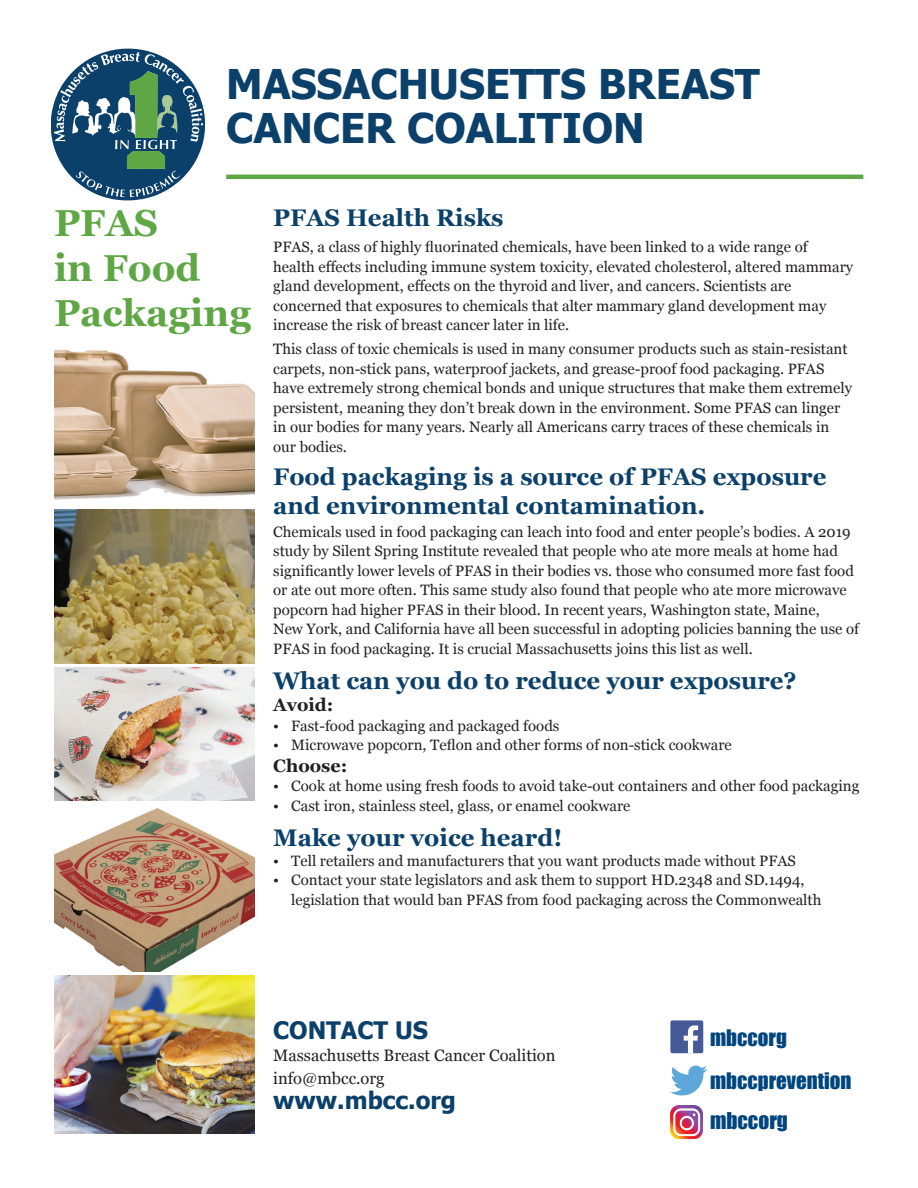
<style>
.page{position:relative;width:918px;height:1188px;background:#fff}
.page>*{position:absolute;margin:0;border:0;box-sizing:border-box;transform-origin:0 0}
.t1{font:700 40.95px/43.8px "Tahoma";color:#0b406a}
.t2{font:700 37.5px/45px "Georgia";color:#5ea744}
.t3{font:700 24px/28.8px "Georgia";color:#0b406a}
.t4{font:700 24px "Tahoma";color:#0b406a}
.t5{font:21.3px "Impact";color:#00467e}
.t6{font:21px/43.2px "Impact";color:#00467e}
.t7{font:700 18px "Georgia";color:#231f20}
.t8{font:16.5px/22.5px "Georgia";color:#231f20}
.t9{font:15px/19.5px "Georgia";color:#231f20}
</style>
<div class="page">
<div style="left:670px;top:1020px;width:33px;height:33px;background:#465a97;border-radius:2px"></div>
<svg style="left:684px;top:1025px;width:14px;height:28px"></svg>
<svg style="left:670px;top:1066px;width:37px;height:29px"></svg>
<img style="left:670px;top:1106px;width:33px;height:32px">
<svg style="left:51px;top:49px;width:154px;height:151px"></svg>
<img style="left:54px;top:808px;width:201px;height:164px">
<img style="left:54px;top:975px;width:201px;height:159px">
<img style="left:54px;top:667px;width:201px;height:133px">
<img style="left:54px;top:510px;width:201px;height:154px">
<img style="left:54px;top:349px;width:201px;height:151px">
<hr style="left:226px;top:175px;width:637px;height:4px;background:#5ea744">
<h1 class="t1" style="left:226px;top:60px;width:535px">MASSACHUSETTS BREAST<br>CANCER COALITION</h1>
<h2 class="t2" style="left:54px;top:199px;width:199px">PFAS<br>in Food<br>Packaging</h2>
<h3 class="t3" style="left:273px;top:202px;width:232px">PFAS Health Risks</h3>
<p class="t9" style="left:273px;top:237px;width:582px">PFAS, a class of highly fluorinated chemicals, have been linked to a wide range of<br>health effects including immune system toxicity, elevated cholesterol, altered mammary gland development, effects on the thyroid and liver, and cancers. Scientists are concerned that exposures to chemicals that alter mammary gland development may increase the risk of breast cancer later in life.</p>
<p class="t9" style="left:273px;top:339px;width:580px">This class of toxic chemicals is used in many consumer products such as stain-resistant carpets, non-stick pans, waterproof jackets, and grease-proof food packaging. PFAS have extremely strong chemical bonds and unique structures that make them extremely persistent, meaning they don’t break down in the environment. Some PFAS can linger in our bodies for many years. Nearly all Americans carry traces of these chemicals in our bodies.</p>
<h3 class="t3" style="left:273px;top:461px;width:555px">Food packaging is a source of PFAS exposure and environmental contamination.</h3>
<p class="t9" style="left:273px;top:521px;width:587px">Chemicals used in food packaging can leach into food and enter people’s bodies. A 2019 study by Silent Spring Institute revealed that people who ate more meals at home had significantly lower levels of PFAS in their bodies vs. those who consumed more fast food or ate out more often. This same study also found that people who ate more microwave popcorn had higher PFAS in their blood. In recent years, Washington state, Maine,<br>New York, and California have all been successful in adopting policies banning the use of PFAS in food packaging. It is crucial Massachusetts joins this list as well.</p>
<h3 class="t3" style="left:273px;top:665px;width:525px">What can you do to reduce your exposure?</h3>
<p class="t7" style="left:273px;top:691px;width:62px">Avoid:</p>
<p class="t9" style="left:273px;top:715px;width:288px">• Fast-food packaging and packaged foods</p>
<p class="t9" style="left:273px;top:735px;width:460px">• Microwave popcorn, Teflon and other forms of non-stick cookware</p>
<p class="t7" style="left:273px;top:752px;width:76px">Choose:</p>
<p class="t9" style="left:273px;top:776px;width:588px">• Cook at home using fresh foods to avoid take-out containers and other food packaging</p>
<p class="t9" style="left:273px;top:795px;width:359px">• Cast iron, stainless steel, glass, or enamel cookware</p>
<h3 class="t3" style="left:273px;top:822px;width:291px">Make your voice heard!</h3>
<p class="t9" style="left:273px;top:850px;width:524px">• Tell retailers and manufacturers that you want products made without PFAS</p>
<p class="t9" style="left:291px;top:870px;width:532px;text-indent:-18px">• Contact your state legislators and ask them to support HD.2348 and SD.1494, legislation that would ban PFAS from food packaging across the Commonwealth</p>
<h3 class="t4" style="left:273px;top:1013px;width:156px">CONTACT US</h3>
<p class="t8" style="left:273px;top:1044px;width:284px">Massachusetts Breast Cancer Coalition info@mbcc.org</p>
<h3 class="t4" style="left:273px;top:1084px;width:184px">www.mbcc.org</h3>
<h3 class="t6" style="left:710px;top:1016px;width:143px">mbccorg mbccprevention</h3>
<h3 class="t5" style="left:710px;top:1105px;width:79px">mbccorg</h3>
</div>
